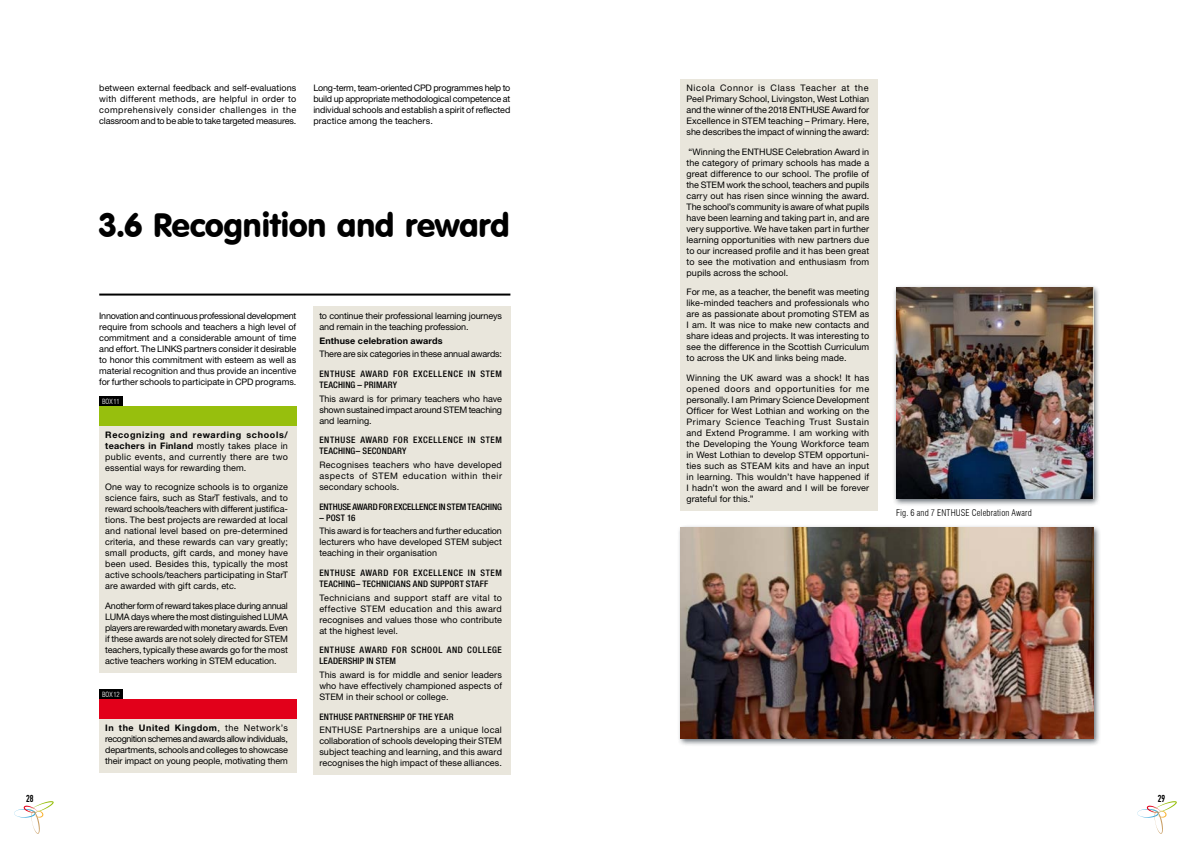
<style>
.page{position:relative;width:1191px;height:842px;background:#fff}
.page>*{position:absolute;margin:0;border:0;box-sizing:border-box;transform-origin:0 0}
.t1{font:33px "VAG Rounded BT";letter-spacing:-.02em;color:#000}
.t2{font:10px "DIN Engschrift Std";color:#000}
.t3{font:9px/11px "Helvetica Neue LT Std";letter-spacing:.005em;color:#000;text-align:justify}
.t4{font:500 condensed 9px/11px "Helvetica Neue LT Std";letter-spacing:.03em;color:#000}
.t5{font:500 condensed 9px/11px "Helvetica Neue LT Std";letter-spacing:.065em;color:#000}
.t6{font:500 condensed 9px/11px "Helvetica Neue LT Std";letter-spacing:.06em;color:#000}
.t7{font:9px "Helvetica Neue LT Std";letter-spacing:-.015em;color:#000}
.t8{font:500 condensed 9px "Helvetica Neue LT Std";letter-spacing:-.01em;color:#000}
.t9{font:300 condensed 9px "Swiss 721 BT";letter-spacing:.015em;color:#000}
.t10{font:700 9px "Helvetica Neue LT Std";letter-spacing:.02em;color:#000}
.t11{font:300 condensed 7px "Swiss 721 BT";letter-spacing:-.015em;color:#fff}
.s1{font-weight:700}
</style>
<div class="page">
<svg style="left:14px;top:801px;width:40px;height:33px"></svg>
<svg style="left:1137px;top:801px;width:39px;height:33px"></svg>
<div style="left:99px;top:689px;width:23px;height:15px;background:#000"></div>
<div style="left:99px;top:396px;width:23px;height:14px;background:#000"></div>
<hr style="left:99px;top:294px;width:411px;height:2px;background:#000">
<div style="left:99px;top:406px;width:197px;height:21px;background:#97bf0d"></div>
<div style="left:99px;top:426px;width:197px;height:53px;background:#e9e6dc"></div>
<div style="left:99px;top:478px;width:197px;height:120px;background:#e9e6dc"></div>
<div style="left:99px;top:597px;width:197px;height:75px;background:#e9e6dc"></div>
<div style="left:99px;top:700px;width:197px;height:20px;background:#e2001a"></div>
<div style="left:99px;top:719px;width:197px;height:53px;background:#e9e6dc"></div>
<div style="left:313px;top:307px;width:197px;height:31px;background:#e9e6dc"></div>
<div style="left:313px;top:331px;width:197px;height:21px;background:#e9e6dc"></div>
<div style="left:313px;top:345px;width:197px;height:21px;background:#e9e6dc"></div>
<div style="left:313px;top:365px;width:197px;height:31px;background:#e9e6dc"></div>
<div style="left:313px;top:390px;width:197px;height:42px;background:#e9e6dc"></div>
<div style="left:313px;top:431px;width:197px;height:31px;background:#e9e6dc"></div>
<div style="left:313px;top:456px;width:197px;height:42px;background:#e9e6dc"></div>
<div style="left:313px;top:497px;width:197px;height:32px;background:#e9e6dc"></div>
<div style="left:313px;top:522px;width:197px;height:43px;background:#e9e6dc"></div>
<div style="left:313px;top:564px;width:197px;height:31px;background:#e9e6dc"></div>
<div style="left:313px;top:589px;width:197px;height:53px;background:#e9e6dc"></div>
<div style="left:313px;top:641px;width:197px;height:31px;background:#e9e6dc"></div>
<div style="left:313px;top:666px;width:197px;height:42px;background:#e9e6dc"></div>
<div style="left:313px;top:707px;width:197px;height:21px;background:#e9e6dc"></div>
<div style="left:313px;top:721px;width:197px;height:54px;background:#e9e6dc"></div>
<div style="left:680px;top:79px;width:197px;height:65px;background:#e9e6dc"></div>
<div style="left:680px;top:143px;width:197px;height:141px;background:#e9e6dc"></div>
<div style="left:680px;top:283px;width:197px;height:87px;background:#e9e6dc"></div>
<div style="left:680px;top:369px;width:197px;height:141px;background:#e9e6dc"></div>
<div style="left:677px;top:524px;width:423px;height:222px;background:#353f48;opacity:.75"></div>
<img style="left:680px;top:527px;width:413px;height:212px">
<div style="left:892px;top:284px;width:208px;height:222px;background:#353f48;opacity:.75"></div>
<img style="left:896px;top:287px;width:197px;height:212px">
<p class="t3" style="left:99px;top:83px;width:199px">between external feedback and self-evaluations with different methods, are helpful in order to comprehensively consider challenges in the classroom and to be able to take targeted measures.</p>
<p class="t3" style="left:313px;top:83px;width:199px">Long-term, team-oriented CPD programmes help to build up appropriate methodological competence at individual schools and establish a spirit of reflected practice among the teachers.</p>
<h1 class="t1" style="left:99px;top:204px;width:412px">3.6 Recognition and reward</h1>
<p class="t3" style="left:99px;top:310px;width:199px">Innovation and continuous professional development require from schools and teachers a high level of commitment and a considerable amount of time and effort. The LINKS partners consider it desirable to honor this commitment with esteem as well as material recognition and thus provide an incentive for further schools to participate in CPD programs.</p>
<p class="t11" style="left:102px;top:397px;width:19px">BOX 11</p>
<p class="t3" style="left:105px;top:429px;width:184px"><span class="s1">Recognizing and rewarding schools/ teachers in Finland</span> mostly takes place in public events, and currently there are two essential ways for rewarding them.</p>
<p class="t3" style="left:105px;top:482px;width:184px">One way to recognize schools is to organize science fairs, such as StarT festivals, and to reward schools/teachers with different justifica&shy;tions. The best projects are rewarded at local and national level based on pre-determined criteria, and these rewards can vary greatly; small products, gift cards, and money have been used. Besides this, typically the most active schools/teachers participating in StarT are awarded with gift cards, etc.</p>
<p class="t3" style="left:105px;top:600px;width:184px">Another form of reward takes place during annual LUMA days where the most distinguished LUMA players are rewarded with monetary awards. Even if these awards are not solely directed for STEM teachers, typically these awards go for the most active teachers working in STEM education.</p>
<p class="t11" style="left:102px;top:690px;width:19px">BOX 12</p>
<p class="t3" style="left:105px;top:722px;width:184px"><span class="s1">In the United Kingdom</span>, the Network’s recognition schemes and awards allow individuals, departments, schools and colleges to showcase their impact on young people, motivating them</p>
<p class="t3" style="left:319px;top:310px;width:184px">to continue their professional learning journeys and remain in the teaching profession.</p>
<p class="t10" style="left:319px;top:335px;width:125px">Enthuse celebration awards</p>
<p class="t7" style="left:319px;top:349px;width:184px">There are six categories in these annual awards:</p>
<p class="t5" style="left:319px;top:368px;width:184px">ENTHUSE AWARD FOR EXCELLENCE IN STEM<br>TEACHING – PRIMARY</p>
<p class="t3" style="left:319px;top:393px;width:184px">This award is for primary teachers who have shown sustained impact around STEM teaching and learning.</p>
<p class="t5" style="left:319px;top:434px;width:184px">ENTHUSE AWARD FOR EXCELLENCE IN STEM<br>TEACHING– SECONDARY</p>
<p class="t3" style="left:319px;top:459px;width:184px">Recognises teachers who have developed aspects of STEM education within their secondary schools.</p>
<p class="t8" style="left:319px;top:501px;width:184px">ENTHUSE AWARD FOR EXCELLENCE IN STEM TEACHING</p>
<p class="t4" style="left:319px;top:512px;width:38px">– POST 16</p>
<p class="t3" style="left:319px;top:526px;width:184px">This award is for teachers and further education lecturers who have developed STEM subject teaching in their organisation</p>
<p class="t4" style="left:319px;top:567px;width:184px">ENTHUSE AWARD FOR EXCELLENCE IN STEM<br>TEACHING– TECHNICIANS AND SUPPORT STAFF</p>
<p class="t3" style="left:319px;top:592px;width:184px">Technicians and support staff are vital to effective STEM education and this award recognises and values those who contribute at the highest level.</p>
<p class="t6" style="left:319px;top:644px;width:184px">ENTHUSE AWARD FOR SCHOOL AND COLLEGE<br>LEADERSHIP IN STEM</p>
<p class="t3" style="left:319px;top:669px;width:184px">This award is for middle and senior leaders who have effectively championed aspects of STEM in their school or college.</p>
<p class="t4" style="left:319px;top:711px;width:136px">ENTHUSE PARTNERSHIP OF THE YEAR</p>
<p class="t3" style="left:319px;top:725px;width:184px">ENTHUSE Partnerships are a unique local collaboration of schools developing their STEM subject teaching and learning, and this award recognises the high impact of these alliances.</p>
<p class="t3" style="left:686px;top:83px;width:184px">Nicola Connor is Class Teacher at the Peel Primary School, Livingston, West Lothian and the winner of the 2018 ENTHUSE Award for Excellence in STEM teaching – Primary. Here, she describes the impact of winning the award:</p>
<p class="t3" style="left:686px;top:146px;width:184px">“Winning the ENTHUSE Celebration Award in the category of primary schools has made a great difference to our school. The profile of the STEM work the school, teachers and pupils carry out has risen since winning the award.<br>The school’s community is aware of what pupils have been learning and taking part in, and are very supportive. We have taken part in further learning opportunities with new partners due to our increased profile and it has been great to see the motivation and enthusiasm from pupils across the school.</p>
<p class="t3" style="left:686px;top:287px;width:184px">For me, as a teacher, the benefit was meeting like-minded teachers and professionals who are as passionate about promoting STEM as I am. It was nice to make new contacts and share ideas and projects. It was interesting to see the difference in the Scottish Curriculum to across the UK and links being made.</p>
<p class="t3" style="left:686px;top:372px;width:184px">Winning the UK award was a shock! It has opened doors and opportunities for me personally. I am Primary Science Development Officer for West Lothian and working on the Primary Science Teaching Trust Sustain and Extend Programme. I am working with the Developing the Young Workforce team in West Lothian to develop STEM opportuni&shy;ties such as STEAM kits and have an input in learning. This wouldn’t have happened if I hadn’t won the award and I will be forever grateful for this.”</p>
<p class="t9" style="left:896px;top:508px;width:137px">Fig. 6 and 7 ENTHUSE Celebration Award</p>
<p class="t2" style="left:26px;top:793px;width:9px">28</p>
<p class="t2" style="left:1157px;top:793px;width:9px">29</p>
</div>
